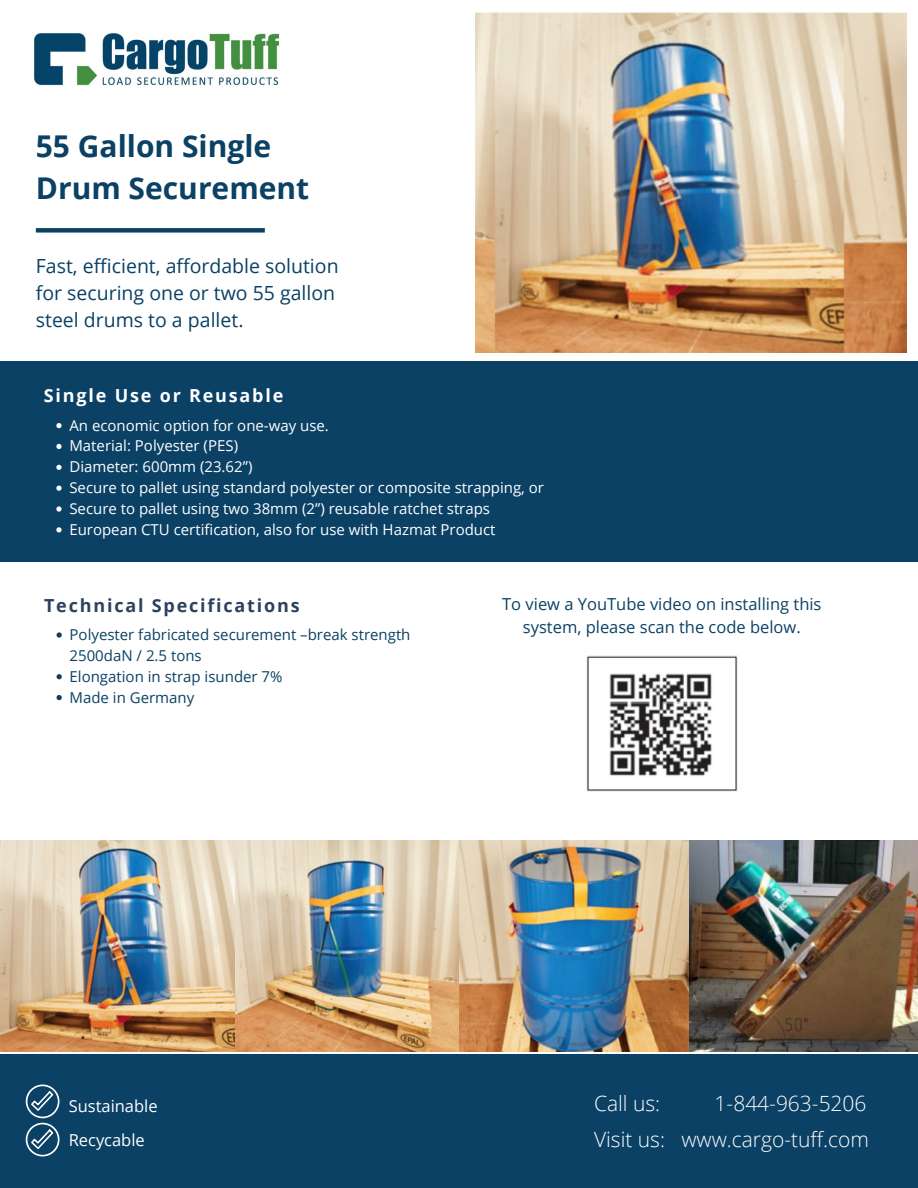
<style>
.page{position:relative;width:918px;height:1188px;background:#fff}
.page>*{position:absolute;margin:0;border:0;box-sizing:border-box;transform-origin:0 0}
.t1{font:700 30px/41.7px "Open Sans";color:#0a4164}
.t2{font:300 21px/35.4px "Open Sans";color:#fff;text-align:right}
.t3{font:19.5px/27.3px "Open Sans";color:#0a4164}
.t4{font:700 18px "Open Sans";letter-spacing:.1em;color:#2d415e}
.t5{font:700 18px "Open Sans";letter-spacing:.1em;color:#fff}
.t6{font:16.5px/22.8px "Open Sans";color:#0a4164;text-align:center}
.t7{font:16.5px/33.8px "Open Sans";color:#fff}
.t8{font:15px/20.9px "Open Sans";color:#fff}
.t9{font:15px/20.9px "Open Sans";color:#0a4164}
</style>
<div class="page">
<img style="left:0;top:840px;width:918px;height:212px">
<img style="left:34px;top:33px;width:246px;height:53px">
<div style="left:0;top:361px;width:918px;height:200px;background:#0a4164"></div>
<div style="left:0;top:1054px;width:918px;height:134px;background:#0a4164"></div>
<svg style="left:36px;top:228px;width:229px;height:5px"></svg>
<svg style="left:26px;top:1085px;width:33px;height:71px"></svg>
<img style="left:476px;top:11px;width:430px;height:341px">
<img style="left:587px;top:656px;width:150px;height:136px">
<svg style="left:56px;top:423px;width:6px;height:5px"></svg>
<svg style="left:56px;top:444px;width:6px;height:5px"></svg>
<svg style="left:56px;top:465px;width:6px;height:5px"></svg>
<svg style="left:56px;top:486px;width:6px;height:5px"></svg>
<svg style="left:56px;top:506px;width:6px;height:6px"></svg>
<svg style="left:56px;top:527px;width:6px;height:5px"></svg>
<svg style="left:57px;top:632px;width:5px;height:6px"></svg>
<svg style="left:57px;top:674px;width:5px;height:5px"></svg>
<svg style="left:57px;top:695px;width:5px;height:5px"></svg>
<h1 class="t1" style="left:36px;top:124px;width:275px">55 Gallon Single<br>Drum Securement</h1>
<h3 class="t3" style="left:36px;top:251px;width:304px">Fast, efficient, affordable solution for securing one or two 55 gallon steel drums to a pallet.</h3>
<p class="t5" style="left:44px;top:383px;width:241px">Single Use or Reusable</p>
<p class="t8" style="left:69px;top:414px;width:476px">An economic option for one-way use.<br>Material: Polyester (PES)<br>Diameter: 600mm (23.62”)<br>Secure to pallet using standard polyester or composite strapping, or Secure to pallet using two 38mm (2”) reusable ratchet straps European CTU certification, also for use with Hazmat Product</p>
<p class="t4" style="left:44px;top:593px;width:257px">Technical Specifications</p>
<p class="t9" style="left:70px;top:624px;width:342px">Polyester fabricated securement –break strength<br>2500daN / 2.5 tons<br>Elongation in strap isunder 7%<br>Made in Germany</p>
<p class="t6" style="left:502px;top:592px;width:321px">To view a YouTube video on installing this system, please scan the code below.</p>
<p class="t7" style="left:69px;top:1089px;width:90px">Sustainable<br>Recycable</p>
<h2 class="t2" style="left:594px;top:1085px;width:68px">Call us:</h2>
<h2 class="t2" style="left:594px;top:1085px;width:276px">1-844-963-5206<br>Visit us: www.cargo-tuff.com</h2>
</div>
